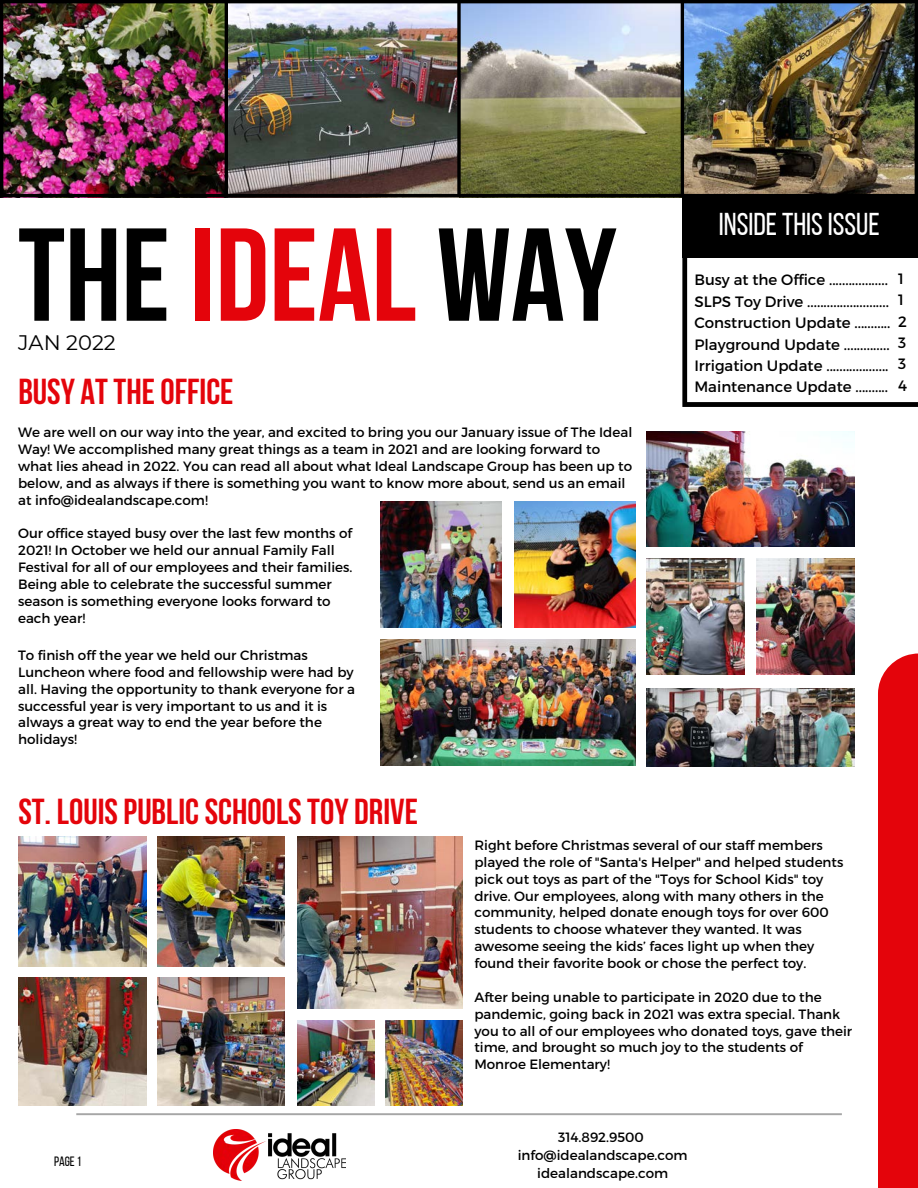
<style>
.page{position:relative;width:918px;height:1188px;background:#fff}
.page>*{position:absolute;margin:0;border:0;box-sizing:border-box;transform-origin:0 0}
.t1{font:700 132px "Bebas Neue";color:#000}
.t2{font:700 36px "Bebas Neue";color:#e4040b}
.t3{font:31.5px "Bebas Neue";color:#fff}
.t4{font:21px "Montserrat";color:#000}
.t5{font:15px "Montserrat";color:#000}
.t6{font:13.5px/16.8px "Montserrat";color:#000}
.t7{font:13.5px "Bebas Neue";color:#000}
.s1{color:#e4040b}
</style>
<div class="page">
<img style="left:647px;top:689px;width:208px;height:77px">
<img style="left:298px;top:837px;width:164px;height:172px">
<img style="left:298px;top:1020px;width:76px;height:86px">
<img style="left:386px;top:1020px;width:76px;height:86px">
<img style="left:647px;top:431px;width:208px;height:115px">
<img style="left:647px;top:559px;width:97px;height:115px">
<img style="left:757px;top:559px;width:98px;height:115px">
<img style="left:380px;top:501px;width:122px;height:126px">
<img style="left:514px;top:501px;width:122px;height:126px">
<img style="left:380px;top:640px;width:256px;height:126px">
<svg style="left:682px;top:257px;width:236px;height:150px"></svg>
<div style="left:682px;top:178px;width:236px;height:79px;background:#000"></div>
<svg style="left:76px;top:1113px;width:766px;height:2px;background:#b0b0b0"></svg>
<div style="left:878px;top:708px;width:40px;height:480px;background:#e4040b"></div>
<svg style="left:878px;top:653px;width:40px;height:55px"></svg>
<img style="left:213px;top:1129px;width:132px;height:52px">
<img style="left:18px;top:837px;width:128px;height:129px">
<img style="left:158px;top:837px;width:127px;height:129px">
<img style="left:18px;top:977px;width:128px;height:129px">
<img style="left:158px;top:977px;width:127px;height:129px">
<img style="left:3px;top:3px;width:679px;height:195px">
<img style="left:684px;top:3px;width:231px;height:191px">
<hr style="left:0;top:0;width:3px;height:198px;background:#000">
<hr style="left:0;top:0;width:918px;height:3px;background:#000">
<hr style="left:0;top:194px;width:918px;height:3px;background:#000">
<hr style="left:225px;top:0;width:3px;height:198px;background:#000">
<svg style="left:457px;top:3px;width:4px;height:191px"></svg>
<hr style="left:681px;top:0;width:3px;height:196px;background:#000">
<hr style="left:915px;top:0;width:3px;height:198px;background:#000">
<p class="t1" style="left:18px;top:222px;width:600px">THE <span class="s1">IDEAL</span> WAY</p>
<p class="t4" style="left:18px;top:329px;width:99px">JAN 2022</p>
<p class="t2" style="left:18px;top:377px;width:217px">BUSY AT THE OFFICE</p>
<p class="t6" style="left:18px;top:424px;width:616px">We are well on our way into the year, and excited to bring you our January issue of The Ideal Way! We accomplished many great things as a team in 2021 and are looking forward to what lies ahead in 2022. You can read all about what Ideal Landscape Group has been up to below, and as always if there is something you want to know more about, send us an email at info@idealandscape.com!</p>
<p class="t6" style="left:18px;top:524px;width:336px">Our office stayed busy over the last few months of 2021! In October we held our annual Family Fall Festival for all of our employees and their families.<br>Being able to celebrate the successful summer season is something everyone looks forward to each year!</p>
<p class="t6" style="left:18px;top:646px;width:338px">To finish off the year we held our Christmas Luncheon where food and fellowship were had by all. Having the opportunity to thank everyone for a successful year is very important to us and it is always a great way to end the year before the holidays!</p>
<p class="t3" style="left:719px;top:212px;width:162px">INSIDE THIS ISSUE</p>
<p class="t5" style="left:694px;top:270px;width:195px">Busy at the Office ..................</p>
<p class="t5" style="left:694px;top:292px;width:196px">SLPS Toy Drive .........................</p>
<p class="t5" style="left:694px;top:313px;width:198px">Construction Update ...........</p>
<p class="t5" style="left:694px;top:334px;width:197px">Playground Update ..............</p>
<p class="t5" style="left:694px;top:356px;width:196px">Irrigation Update ...................</p>
<p class="t5" style="left:694px;top:377px;width:195px">Maintenance Update ..........</p>
<p class="t5" style="left:898px;top:269px;width:7px">1</p>
<p class="t5" style="left:898px;top:290px;width:7px">1</p>
<p class="t5" style="left:898px;top:312px;width:10px">2</p>
<p class="t5" style="left:898px;top:333px;width:10px">3</p>
<p class="t5" style="left:898px;top:354px;width:10px">3</p>
<p class="t5" style="left:898px;top:376px;width:10px">4</p>
<p class="t2" style="left:18px;top:797px;width:401px">ST. LOUIS PUBLIC SCHOOLS TOY DRIVE</p>
<p class="t6" style="left:474px;top:836px;width:371px">Right before Christmas several of our staff members played the role of "Santa's Helper" and helped students pick out toys as part of the "Toys for School Kids" toy drive. Our employees, along with many others in the community, helped donate enough toys for over 600 students to choose whatever they wanted. It was awesome seeing the kids’ faces light up when they found their favorite book or chose the perfect toy.</p>
<p class="t6" style="left:474px;top:988px;width:379px">After being unable to participate in 2020 due to the pandemic, going back in 2021 was extra special. Thank you to all of our employees who donated toys, gave their time, and brought so much joy to the students of Monroe Elementary!</p>
<p class="t7" style="left:54px;top:1156px;width:29px">PAGE 1</p>
<p class="t6" style="left:558px;top:1129px;width:87px">314.892.9500</p>
<p class="t6" style="left:518px;top:1147px;width:171px">info@idealandscape.com</p>
<p class="t6" style="left:537px;top:1165px;width:132px">idealandscape.com</p>
</div>
